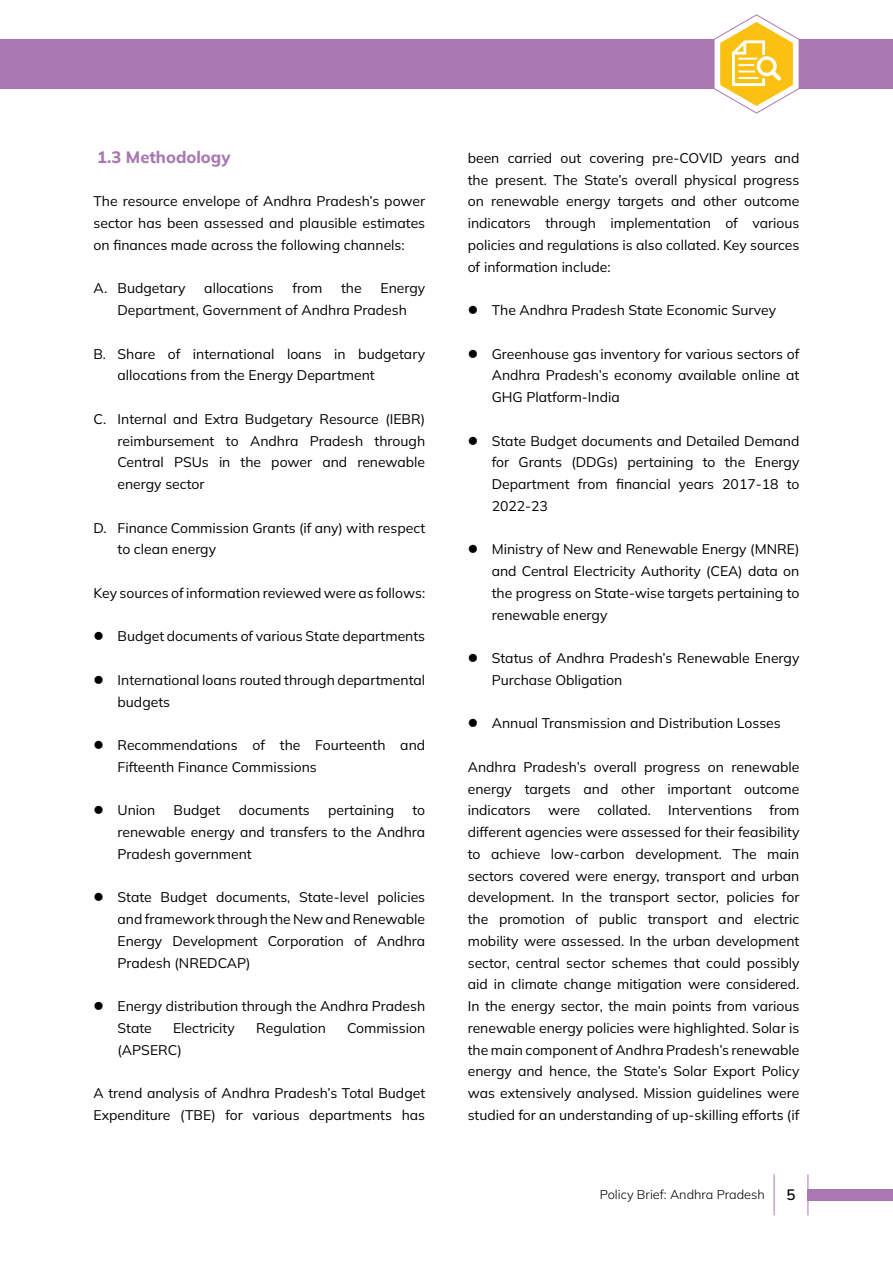
<style>
.page{position:relative;width:893px;height:1263px;background:#fff}
.page>*{position:absolute;margin:0;border:0;box-sizing:border-box;transform-origin:0 0}
.body_text_SEO{font:800 16.5px "Mulish";color:#a978b3}
.t1{font:600 15px "Mulish";color:#000}
.body_text_SEO-2{font:13.95px/21.8px "Mulish";color:#000;text-align:justify}
.t2{font:300 12.75px "Mulish";color:#000}
</style>
<div class="page">
<div style="left:808px;top:1189px;width:85px;height:11px;background:#a978b3"></div>
<div style="left:0;top:39px;width:893px;height:50px;background:#a978b3"></div>
<hr style="left:807px;top:1174px;width:1px;height:41px;background:#a978b3">
<hr style="left:774px;top:1174px;width:1px;height:41px;background:#a978b3">
<svg style="left:714px;top:14px;width:85px;height:100px"></svg>
<p class="body_text_SEO" style="left:97px;top:146px;width:135px">1.3 Methodology</p>
<p class="body_text_SEO-2" style="left:94px;top:190px;width:333px">The resource envelope of Andhra Pradesh’s power sector has been assessed and plausible estimates on finances made across the following channels:</p>
<p class="body_text_SEO-2" style="left:94px;top:277px;width:94px">A. Budgetary</p>
<p class="body_text_SEO-2" style="left:204px;top:277px;width:71px">allocations</p>
<p class="body_text_SEO-2" style="left:292px;top:277px;width:31px">from</p>
<p class="body_text_SEO-2" style="left:341px;top:277px;width:22px">the</p>
<p class="body_text_SEO-2" style="left:118px;top:277px;width:309px;text-indent:263px">Energy<br>Department, Government of Andhra Pradesh</p>
<p class="body_text_SEO-2" style="left:118px;top:342px;width:309px;text-indent:-24px">B. Share of international loans in budgetary allocations from the Energy Department</p>
<p class="body_text_SEO-2" style="left:118px;top:408px;width:309px;text-indent:-24px">C. Internal and Extra Budgetary Resource (IEBR) reimbursement to Andhra Pradesh through Central PSUs in the power and renewable energy sector</p>
<p class="body_text_SEO-2" style="left:118px;top:516px;width:309px;text-indent:-24px">D. Finance Commission Grants (if any) with respect to clean energy</p>
<p class="body_text_SEO-2" style="left:94px;top:582px;width:333px">Key sources of information reviewed were as follows:</p>
<p class="body_text_SEO-2" style="left:94px;top:625px;width:333px">● Budget documents of various State departments</p>
<p class="body_text_SEO-2" style="left:118px;top:669px;width:309px;text-indent:-24px">● International loans routed through departmental budgets</p>
<p class="body_text_SEO-2" style="left:118px;top:734px;width:309px;text-indent:-24px">● Recommendations of the Fourteenth and<br>Fifteenth Finance Commissions</p>
<p class="body_text_SEO-2" style="left:94px;top:799px;width:63px">● Union</p>
<p class="body_text_SEO-2" style="left:174px;top:799px;width:48px">Budget</p>
<p class="body_text_SEO-2" style="left:239px;top:799px;width:73px">documents</p>
<p class="body_text_SEO-2" style="left:328px;top:799px;width:68px">pertaining</p>
<p class="body_text_SEO-2" style="left:118px;top:799px;width:309px;text-indent:295px">to renewable energy and transfers to the Andhra Pradesh government</p>
<p class="body_text_SEO-2" style="left:118px;top:886px;width:309px;text-indent:-24px">● State Budget documents, State-level policies and framework through the New and Renewable Energy Development Corporation of Andhra Pradesh (NREDCAP)</p>
<p class="body_text_SEO-2" style="left:118px;top:995px;width:309px;text-indent:-24px">● Energy distribution through the Andhra Pradesh<br>State</p>
<p class="body_text_SEO-2" style="left:173px;top:1017px;width:63px">Electricity</p>
<p class="body_text_SEO-2" style="left:256px;top:1017px;width:71px">Regulation</p>
<p class="body_text_SEO-2" style="left:347px;top:1017px;width:80px">Commission</p>
<p class="body_text_SEO-2" style="left:118px;top:1038px;width:66px">(APSERC)</p>
<p class="body_text_SEO-2" style="left:94px;top:1082px;width:333px">A trend analysis of Andhra Pradesh’s Total Budget<br>Expenditure (TBE) for various departments has</p>
<p class="body_text_SEO-2" style="left:468px;top:147px;width:333px">been carried out covering pre-COVID years and the present. The State’s overall physical progress on renewable energy targets and other outcome indicators through implementation of various policies and regulations is also collated. Key sources of information include:</p>
<p class="body_text_SEO-2" style="left:468px;top:299px;width:310px">● The Andhra Pradesh State Economic Survey</p>
<p class="body_text_SEO-2" style="left:492px;top:342px;width:309px;text-indent:-24px">● Greenhouse gas inventory for various sectors of Andhra Pradesh’s economy available online at GHG Platform-India</p>
<p class="body_text_SEO-2" style="left:492px;top:429px;width:309px;text-indent:-24px">● State Budget documents and Detailed Demand for Grants (DDGs) pertaining to the Energy Department from financial years 2017-18 to 2022-23</p>
<p class="body_text_SEO-2" style="left:492px;top:538px;width:309px;text-indent:-24px">● Ministry of New and Renewable Energy (MNRE) and Central Electricity Authority (CEA) data on the progress on State-wise targets pertaining to renewable energy</p>
<p class="body_text_SEO-2" style="left:492px;top:647px;width:309px;text-indent:-24px">● Status of Andhra Pradesh’s Renewable Energy<br>Purchase Obligation</p>
<p class="body_text_SEO-2" style="left:468px;top:712px;width:314px">● Annual Transmission and Distribution Losses</p>
<p class="body_text_SEO-2" style="left:468px;top:756px;width:333px">Andhra Pradesh’s overall progress on renewable energy targets and other important outcome indicators were collated. Interventions from different agencies were assessed for their feasibility to achieve low-carbon development. The main sectors covered were energy, transport and urban development. In the transport sector, policies for the promotion of public transport and electric mobility were assessed. In the urban development sector, central sector schemes that could possibly aid in climate change mitigation were considered.<br>In the energy sector, the main points from various renewable energy policies were highlighted. Solar is the main component of Andhra Pradesh’s renewable energy and hence, the State’s Solar Export Policy was extensively analysed. Mission guidelines were studied for an understanding of up-skilling efforts (if</p>
<p class="t2" style="left:600px;top:1185px;width:167px">Policy Brief: Andhra Pradesh</p>
<p class="t1" style="left:786px;top:1184px;width:10px">5</p>
</div>
